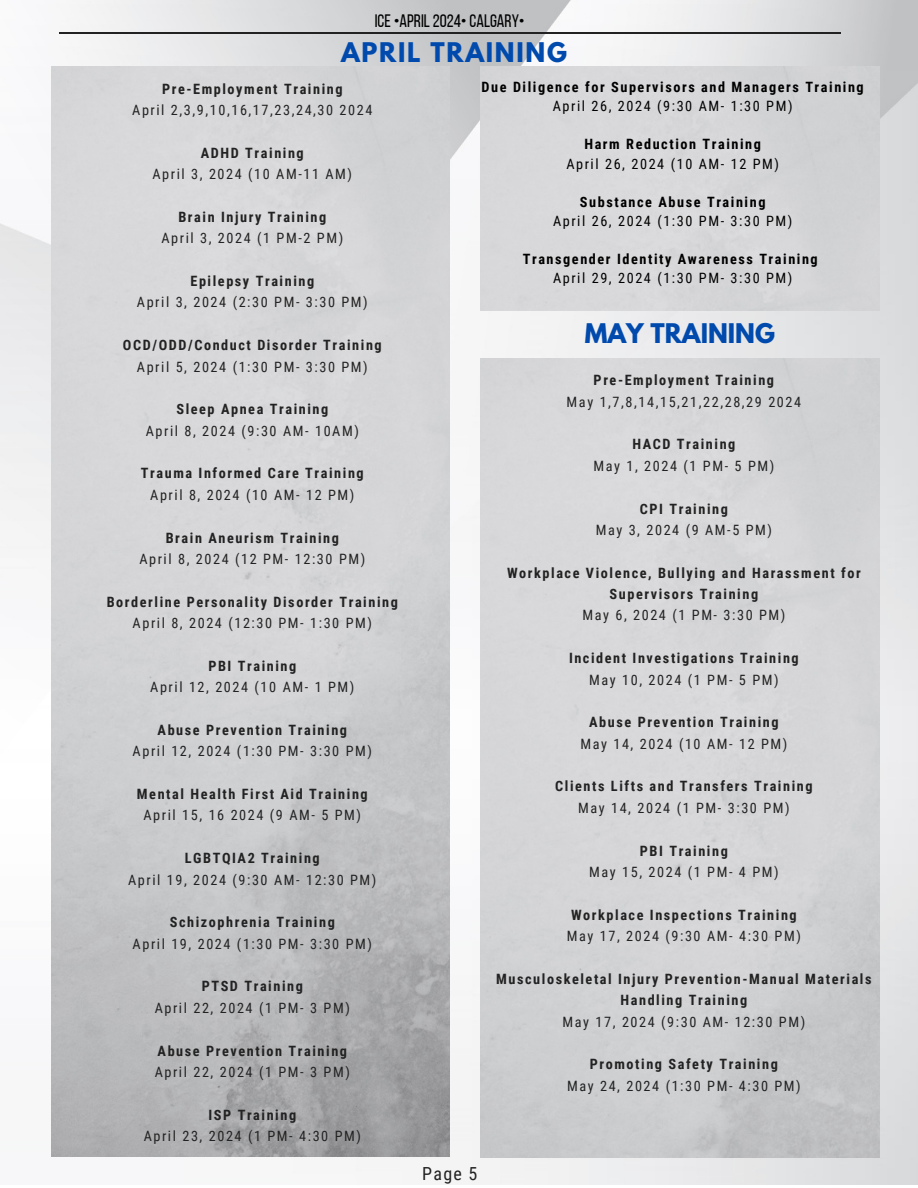
<style>
.page{position:relative;width:918px;height:1188px;background:#fff}
.page>*{position:absolute;margin:0;border:0;box-sizing:border-box;transform-origin:0 0}
.t1{font:700 24px "League Spartan";letter-spacing:.07em;color:#004aad}
.t2{font:700 24px "League Spartan";color:#004aad}
.t3{font:18px "Bebas Neue";color:#000}
.t4{font:18px "Roboto Condensed";color:#000}
.t5{font:18px "Roboto Condensed";color:#222}
.t6{font:700 14.25px/21.3px "Roboto Condensed";letter-spacing:.11em;color:#222;text-align:center}
.t7{font:14.25px "Roboto Condensed";letter-spacing:.11em;color:#222}
.t8{font:700 14.25px "Roboto Condensed";letter-spacing:.11em;color:#000}
.t9{font:14.25px "Roboto Condensed";letter-spacing:.11em;color:#000}
</style>
<div class="page">
<img style="left:0;top:0;width:918px;height:1185px">
<hr style="left:59px;top:32px;width:782px;height:1px;background:#222">
<img style="left:52px;top:67px;width:398px;height:1090px">
<div style="left:481px;top:67px;width:398px;height:244px;background:#d7d7d9"></div>
<img style="left:481px;top:358px;width:398px;height:799px">
<p class="t3" style="left:338px;top:6px;width:180px">ICE•FEBRUARY 2024•CALGARY•</p>
<p class="t3" style="left:375px;top:14px;width:152px">ICE•APRIL 2024• CALGARY•</p>
<h1 class="t1" style="left:341px;top:40px;width:227px">APRIL TRAINING</h1>
<p class="t6" style="left:162px;top:78px;width:182px">Pre-Employment Training</p>
<p class="t7" style="left:132px;top:102px;width:242px">April 2,3,9,10,16,17,23,24,30 2024</p>
<p class="t6" style="left:201px;top:142px;width:104px">ADHD Training</p>
<p class="t7" style="left:153px;top:166px;width:201px">April 3, 2024 (10 AM-11 AM)</p>
<p class="t6" style="left:178px;top:206px;width:149px">Brain Injury Training</p>
<p class="t7" style="left:161px;top:230px;width:183px">April 3, 2024 (1 PM-2 PM)</p>
<p class="t6" style="left:190px;top:271px;width:125px">Epilepsy Training</p>
<p class="t7" style="left:137px;top:294px;width:232px">April 3, 2024 (2:30 PM- 3:30 PM)</p>
<p class="t6" style="left:123px;top:335px;width:260px">OCD/ODD/Conduct Disorder Training</p>
<p class="t7" style="left:137px;top:358px;width:232px">April 5, 2024 (1:30 PM- 3:30 PM)</p>
<p class="t6" style="left:176px;top:399px;width:153px">Sleep Apnea Training</p>
<p class="t7" style="left:146px;top:422px;width:215px">April 8, 2024 (9:30 AM- 10AM)</p>
<p class="t6" style="left:141px;top:463px;width:224px">Trauma Informed Care Training</p>
<p class="t7" style="left:150px;top:487px;width:206px">April 8, 2024 (10 AM- 12 PM)</p>
<p class="t6" style="left:166px;top:527px;width:175px">Brain Aneurism Training</p>
<p class="t7" style="left:139px;top:551px;width:227px">April 8, 2024 (12 PM- 12:30 PM)</p>
<p class="t6" style="left:107px;top:591px;width:293px">Borderline Personality Disorder Training</p>
<p class="t7" style="left:133px;top:615px;width:241px">April 8, 2024 (12:30 PM- 1:30 PM)</p>
<p class="t6" style="left:208px;top:655px;width:89px">PBI Training</p>
<p class="t7" style="left:150px;top:679px;width:206px">April 12, 2024 (10 AM- 1 PM)</p>
<p class="t6" style="left:158px;top:719px;width:191px">Abuse Prevention Training</p>
<p class="t7" style="left:133px;top:743px;width:241px">April 12, 2024 (1:30 PM- 3:30 PM)</p>
<p class="t6" style="left:137px;top:784px;width:232px">Mental Health First Aid Training</p>
<p class="t7" style="left:144px;top:807px;width:219px">April 15, 16 2024 (9 AM- 5 PM)</p>
<p class="t6" style="left:185px;top:848px;width:136px">LGBTQIA2 Training</p>
<p class="t7" style="left:128px;top:871px;width:250px">April 19, 2024 (9:30 AM- 12:30 PM)</p>
<p class="t6" style="left:170px;top:912px;width:166px">Schizophrenia Training</p>
<p class="t7" style="left:133px;top:935px;width:241px">April 19, 2024 (1:30 PM- 3:30 PM)</p>
<p class="t6" style="left:202px;top:976px;width:103px">PTSD Training</p>
<p class="t7" style="left:155px;top:1000px;width:197px">April 22, 2024 (1 PM- 3 PM)</p>
<p class="t6" style="left:158px;top:1040px;width:191px">Abuse Prevention Training</p>
<p class="t7" style="left:155px;top:1064px;width:197px">April 22, 2024 (1 PM- 3 PM)</p>
<p class="t6" style="left:209px;top:1104px;width:89px">ISP Training</p>
<p class="t7" style="left:144px;top:1128px;width:219px">April 23, 2024 (1 PM- 4:30 PM)</p>
<p class="t8" style="left:482px;top:79px;width:384px">Due Diligence for Supervisors and Managers Training</p>
<p class="t9" style="left:553px;top:98px;width:241px">April 26, 2024 (9:30 AM- 1:30 PM)</p>
<p class="t8" style="left:584px;top:136px;width:178px">Harm Reduction Training</p>
<p class="t9" style="left:566px;top:155px;width:214px">April 26, 2024 (10 AM- 12 PM)</p>
<p class="t8" style="left:580px;top:194px;width:187px">Substance Abuse Training</p>
<p class="t9" style="left:553px;top:213px;width:241px">April 26, 2024 (1:30 PM- 3:30 PM)</p>
<p class="t8" style="left:523px;top:251px;width:297px">Transgender Identity Awareness Training</p>
<p class="t9" style="left:553px;top:270px;width:241px">April 29, 2024 (1:30 PM- 3:30 PM)</p>
<h1 class="t2" style="left:585px;top:321px;width:192px">MAY TRAINING</h1>
<p class="t6" style="left:594px;top:370px;width:182px">Pre-Employment Training</p>
<p class="t7" style="left:567px;top:394px;width:236px">May 1,7,8,14,15,21,22,28,29 2024</p>
<p class="t6" style="left:632px;top:434px;width:104px">HACD Training</p>
<p class="t7" style="left:593px;top:458px;width:182px">May 1, 2024 (1 PM- 5 PM)</p>
<p class="t6" style="left:640px;top:498px;width:90px">CPI Training</p>
<p class="t7" style="left:596px;top:522px;width:178px">May 3, 2024 (9 AM-5 PM)</p>
<p class="t6" style="left:507px;top:562px;width:355px">Workplace Violence, Bullying and Harassment for<br>Supervisors Training</p>
<p class="t7" style="left:582px;top:607px;width:205px">May 6, 2024 (1 PM- 3:30 PM)</p>
<p class="t6" style="left:569px;top:648px;width:231px">Incident Investigations Training</p>
<p class="t7" style="left:589px;top:671px;width:191px">May 10, 2024 (1 PM- 5 PM)</p>
<p class="t6" style="left:589px;top:712px;width:191px">Abuse Prevention Training</p>
<p class="t7" style="left:580px;top:736px;width:209px">May 14, 2024 (10 AM- 12 PM)</p>
<p class="t6" style="left:555px;top:776px;width:259px">Clients Lifts and Transfers Training</p>
<p class="t7" style="left:578px;top:800px;width:213px">May 14, 2024 (1 PM- 3:30 PM)</p>
<p class="t6" style="left:640px;top:840px;width:89px">PBI Training</p>
<p class="t7" style="left:589px;top:864px;width:191px">May 15, 2024 (1 PM- 4 PM)</p>
<p class="t6" style="left:571px;top:904px;width:227px">Workplace Inspections Training</p>
<p class="t7" style="left:567px;top:928px;width:236px">May 17, 2024 (9:30 AM- 4:30 PM)</p>
<p class="t6" style="left:496px;top:968px;width:377px">Musculoskeletal Injury Prevention-Manual Materials<br>Handling Training</p>
<p class="t7" style="left:563px;top:1013px;width:244px">May 17, 2024 (9:30 AM- 12:30 PM)</p>
<p class="t6" style="left:590px;top:1054px;width:189px">Promoting Safety Training</p>
<p class="t7" style="left:567px;top:1078px;width:235px">May 24, 2024 (1:30 PM- 4:30 PM)</p>
<p class="t4" style="left:439px;top:1159px;width:50px">Page 7</p>
<p class="t5" style="left:422px;top:1163px;width:57px">Page 5</p>
</div>
